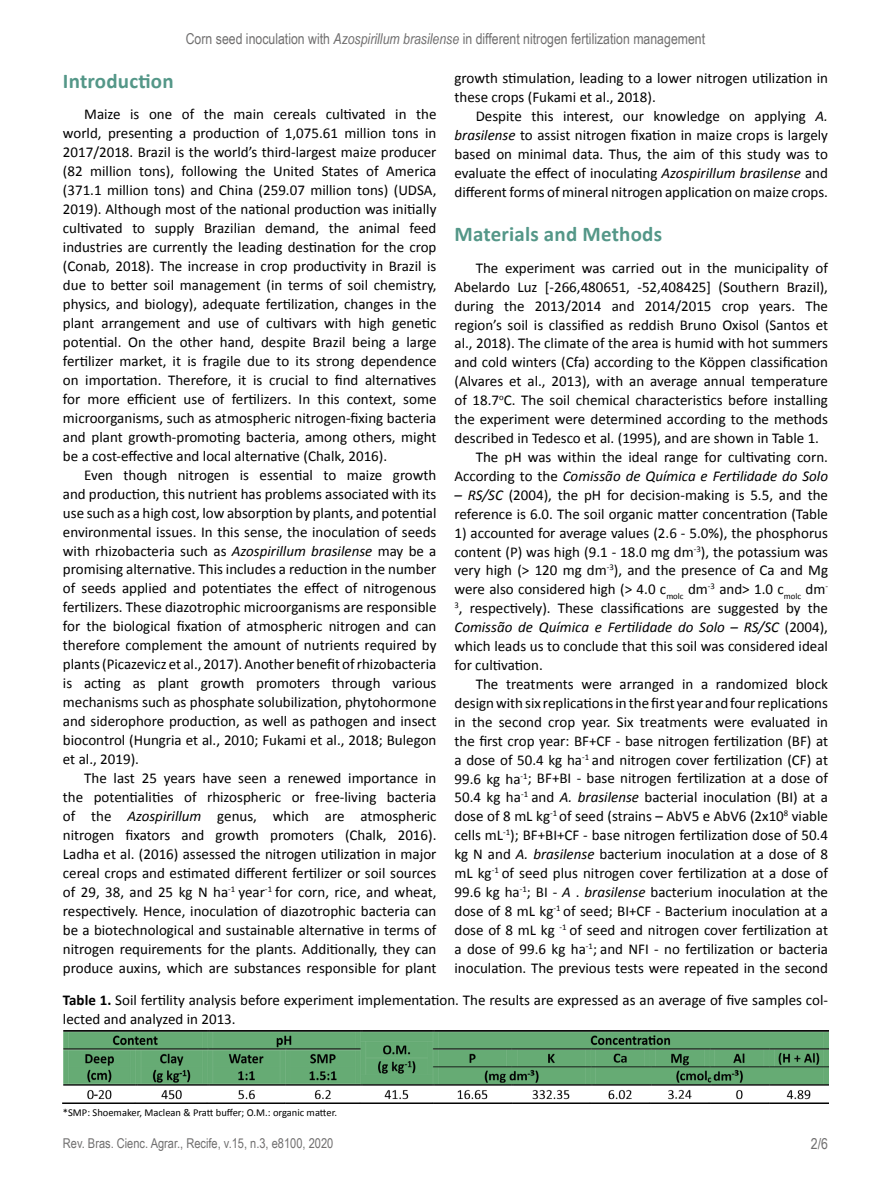
<style>
.page{position:relative;width:891px;height:1188px;background:#fff}
.page>*{position:absolute;margin:0;border:0;box-sizing:border-box;transform-origin:0 0}
.t1{font:700 21px "Calibri";letter-spacing:.01em;color:#549788}
.t2{font:15px/18.9px "Calibri";color:#000;text-align:justify}
.t3{font:15px "Arial Narrow";color:#706f6f}
.t4{font:italic 15px "Calibri";color:#000}
.t5{font:13.5px "Arial Narrow";color:#706f6f}
.t6{font:10.5px "Calibri";color:#000}
.s1{font-style:italic}
.s2{font-style:normal}
.s3{font-weight:700}
</style>
<div class="page">
<img style="left:63px;top:1030px;width:765px;height:74px">
<p class="t3" style="left:186px;top:28px;width:521px">Corn seed inoculation with <span class="s1">Azospirillum brasilense</span> in different nitrogen fertilization management</p>
<h1 class="t1" style="left:63px;top:67px;width:112px">Introduction</h1>
<p class="t2" style="left:63px;top:105px;width:375px;text-indent:21px">Maize is one of the main cereals cultivated in the world, presenting a production of 1,075.61 million tons in 2017/2018. Brazil is the world’s third-largest maize producer (82 million tons), following the United States of America (371.1 million tons) and China (259.07 million tons) (UDSA, 2019). Although most of the national production was initially cultivated to supply Brazilian demand, the animal feed industries are currently the leading destination for the crop (Conab, 2018). The increase in crop productivity in Brazil is due to better soil management (in terms of soil chemistry, physics, and biology), adequate fertilization, changes in the plant arrangement and use of cultivars with high genetic potential. On the other hand, despite Brazil being a large fertilizer market, it is fragile due to its strong dependence on importation. Therefore, it is crucial to find alternatives for more efficient use of fertilizers. In this context, some microorganisms, such as atmospheric nitrogen-fixing bacteria and plant growth-promoting bacteria, among others, might be a cost-effective and local alternative (Chalk, 2016).</p>
<p class="t2" style="left:63px;top:465px;width:375px;text-indent:21px">Even though nitrogen is essential to maize growth and production, this nutrient has problems associated with its use such as a high cost, low absorption by plants, and potential environmental issues. In this sense, the inoculation of seeds with rhizobacteria such as <span class="s1">Azospirillum brasilense</span> may be a promising alternative. This includes a reduction in the number of seeds applied and potentiates the effect of nitrogenous fertilizers. These diazotrophic microorganisms are responsible for the biological fixation of atmospheric nitrogen and can therefore complement the amount of nutrients required by plants (Picazevicz et al., 2017).Another benefit of rhizobacteria is acting as plant growth promoters through various mechanisms such as phosphate solubilization, phytohormone and siderophore production, as well as pathogen and insect biocontrol (Hungria et al., 2010; Fukami et al., 2018; Bulegon et al., 2019).</p>
<p class="t2" style="left:63px;top:769px;width:375px;text-indent:21px">The last 25 years have seen a renewed importance in the potentialities of rhizospheric or free-living bacteria of the <span class="s1">Azospirillum</span> genus, which are atmospheric nitrogen fixators and growth promoters (Chalk, 2016).<br>Ladha et al. (2016) assessed the nitrogen utilization in major cereal crops and estimated different fertilizer or soil sources of 29, 38, and 25 kg N ha<sup>-1</sup> year<sup>-1</sup> for corn, rice, and wheat, respectively. Hence, inoculation of diazotrophic bacteria can be a biotechnological and sustainable alternative in terms of nitrogen requirements for the plants. Additionally, they can produce auxins, which are substances responsible for plant</p>
<p class="t2" style="left:454px;top:69px;width:375px">growth stimulation, leading to a lower nitrogen utilization in these crops (Fukami et al., 2018).</p>
<p class="t2" style="left:454px;top:107px;width:375px;text-indent:21px">Despite this interest, our knowledge on applying <span class="s1">A. brasilense</span> to assist nitrogen fixation in maize crops is largely based on minimal data. Thus, the aim of this study was to evaluate the effect of inoculating <span class="s1">Azospirillum brasilense</span> and different forms of mineral nitrogen application on maize crops.</p>
<h1 class="t1" style="left:454px;top:221px;width:209px">Materials and Methods</h1>
<p class="t2" style="left:476px;top:258px;width:354px">The experiment was carried out in the municipality of</p>
<p class="t2" style="left:455px;top:277px;width:375px">Abelardo Luz [-266,480651, -52,408425] (Southern Brazil),</p>
<p class="t2" style="left:455px;top:296px;width:375px">during the 2013/2014 and 2014/2015 crop years. The</p>
<p class="t2" style="left:455px;top:315px;width:375px">region’s soil is classified as reddish Bruno Oxisol (Santos et</p>
<p class="t2" style="left:455px;top:334px;width:375px">al., 2018). The climate of the area is humid with hot summers</p>
<p class="t2" style="left:455px;top:353px;width:375px">and cold winters (Cfa) according to the Köppen classification</p>
<p class="t2" style="left:455px;top:372px;width:375px">(Alvares et al., 2013), with an average annual temperature</p>
<p class="t2" style="left:455px;top:391px;width:375px">of 18.7<sup>o</sup>C. The soil chemical characteristics before installing</p>
<p class="t2" style="left:455px;top:410px;width:375px">the experiment were determined according to the methods</p>
<p class="t2" style="left:455px;top:429px;width:366px">described in Tedesco et al. (1995), and are shown in Table 1.</p>
<p class="t2" style="left:476px;top:448px;width:354px">The pH was within the ideal range for cultivating corn.</p>
<p class="t4" style="left:455px;top:466px;width:375px"><span class="s2">According to the</span> Comissão de Química e Fertilidade do Solo</p>
<p class="t2" style="left:455px;top:485px;width:375px"><span class="s1">– RS/SC</span> (2004), the pH for decision-making is 5.5, and the reference is 6.0. The soil organic matter concentration (Table</p>
<p class="t2" style="left:454px;top:523px;width:375px">1) accounted for average values (2.6 - 5.0%), the phosphorus content (P) was high (9.1 - 18.0 mg dm<sup>-3</sup>), the potassium was very high (&gt; 120 mg dm<sup>-3</sup>), and the presence of Ca and Mg were also considered high (&gt; 4.0 c<sub>molc</sub> dm<sup>-3</sup> and&gt; 1.0 c<sub>molc</sub> dm<sup>-3</sup>, respectively). These classifications are suggested by the <span class="s1">Comissão de Química e Fertilidade do Solo – RS/SC</span> (2004), which leads us to conclude that this soil was considered ideal for cultivation.</p>
<p class="t2" style="left:454px;top:675px;width:375px;text-indent:21px">The treatments were arranged in a randomized block design with six replications in the first year and four replications in the second crop year. Six treatments were evaluated in the first crop year: BF+CF - base nitrogen fertilization (BF) at a dose of 50.4 kg ha<sup>-1</sup> and nitrogen cover fertilization (CF) at 99.6 kg ha<sup>-1</sup>; BF+BI - base nitrogen fertilization at a dose of 50.4 kg ha<sup>-1</sup> and <span class="s1">A. brasilense</span> bacterial inoculation (BI) at a dose of 8 mL kg<sup>-1</sup> of seed (strains – AbV5 e AbV6 (2x10<sup>8</sup> viable cells mL<sup>-1</sup>); BF+BI+CF - base nitrogen fertilization dose of 50.4 kg N and <span class="s1">A. brasilense</span> bacterium inoculation at a dose of 8 mL kg<sup>-1</sup> of seed plus nitrogen cover fertilization at a dose of 99.6 kg ha<sup>-1</sup>; BI - <span class="s1">A</span> . <span class="s1">brasilense</span> bacterium inoculation at the dose of 8 mL kg<sup>-1</sup> of seed; BI+CF - Bacterium inoculation at a dose of 8 mL kg <sup>-1</sup> of seed and nitrogen cover fertilization at a dose of 99.6 kg ha<sup>-1</sup>; and NFI - no fertilization or bacteria inoculation. The previous tests were repeated in the second</p>
<p class="t2" style="left:63px;top:991px;width:767px"><span class="s3">Table 1.</span> Soil fertility analysis before experiment implementation. The results are expressed as an average of five samples col&shy;lected and analyzed in 2013.</p>
<p class="t6" style="left:63px;top:1106px;width:276px">*SMP: Shoemaker, Maclean &amp; Pratt buffer; O.M.: organic matter.</p>
<p class="t5" style="left:63px;top:1134px;width:272px">Rev. Bras. Cienc. Agrar., Recife, v.15, n.3, e8100, 2020</p>
<p class="t3" style="left:811px;top:1133px;width:19px">2/6</p>
</div>
